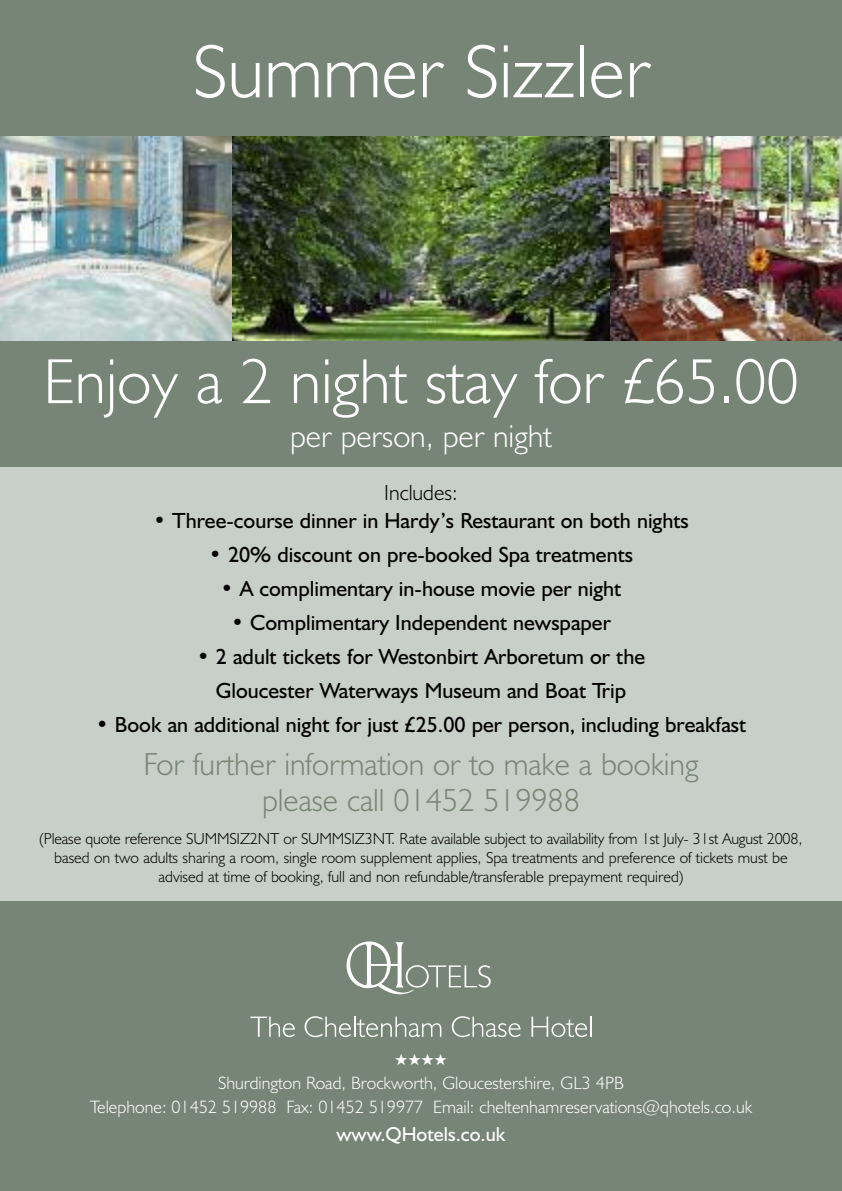
<style>
.page{position:relative;width:842px;height:1191px;background:#768575}
.page>*{position:absolute;margin:0;border:0;box-sizing:border-box;transform-origin:0 0}
.t1{font:300 76px "Humanist 521 BT";color:#fff}
.t2{font:300 64px "Humanist 521 BT";color:#fff}
.t3{font:300 32px/36px "Humanist 521 BT";color:#768575;text-align:center}
.t4{font:300 32px "Humanist 521 BT";color:#fff}
.t5{font:22px/34px "Humanist 521 BT";color:#000;text-align:center}
.t6{font:300 22px "Humanist 521 BT";color:#000}
.t7{font:20.2px "Humanist 521 BT";color:#fff}
.t8{font:300 18px/24px "Humanist 521 BT";color:#fff;text-align:center}
.t9{font:300 16px/19px "Humanist 521 BT";color:#000;text-align:center}
.t10{font:16px "Zapf Dingbats ITC";color:#fff}
</style>
<div class="page">
<div style="left:0;top:467px;width:842px;height:433px;background:#c8cec8"></div>
<img style="left:0;top:136px;width:232px;height:204px">
<img style="left:609px;top:136px;width:233px;height:204px">
<img style="left:232px;top:136px;width:377px;height:204px">
<svg style="left:347px;top:941px;width:144px;height:53px"></svg>
<svg style="left:250px;top:1016px;width:45px;height:21px"></svg>
<svg style="left:305px;top:1016px;width:136px;height:21px"></svg>
<svg style="left:452px;top:1016px;width:69px;height:21px"></svg>
<svg style="left:531px;top:1016px;width:56px;height:21px"></svg>
<hr style="left:590px;top:1016px;width:2px;height:20px;background:#fff">
<h1 class="t1" style="left:192px;top:45px;width:459px">Summer Sizzler</h1>
<h2 class="t2" style="left:43px;top:359px;width:757px">Enjoy a 2 night stay for £65.00</h2>
<h3 class="t4" style="left:290px;top:425px;width:263px">per person, per night</h3>
<p class="t6" style="left:384px;top:485px;width:75px">Includes:</p>
<p class="t5" style="left:153px;top:506px;width:537px">• Three-course dinner in Hardy’s Restaurant on both nights</p>
<p class="t5" style="left:209px;top:540px;width:426px">• 20% discount on pre-booked Spa treatments</p>
<p class="t5" style="left:221px;top:574px;width:402px">• A complimentary in-house movie per night</p>
<p class="t5" style="left:231px;top:608px;width:381px">• Complimentary Independent newspaper</p>
<p class="t5" style="left:197px;top:642px;width:450px">• 2 adult tickets for Westonbirt Arboretum or the<br>Gloucester Waterways Museum and Boat Trip</p>
<p class="t5" style="left:96px;top:710px;width:652px">• Book an additional night for just £25.00 per person, including breakfast</p>
<h3 class="t3" style="left:144px;top:749px;width:556px">For further information or to make a booking please call 01452 519988</h3>
<p class="t9" style="left:40px;top:830px;width:764px">(Please quote reference SUMMSIZ2NT or SUMMSIZ3NT. Rate available subject to availability from 1st July- 31st August 2008, based on two adults sharing a room, single room supplement applies, Spa treatments and preference of tickets must be advised at time of booking, full and non refundable/transferable prepayment required)</p>
<p class="t10" style="left:395px;top:1050px;width:54px">★★★★</p>
<p class="t8" style="left:90px;top:1073px;width:664px">Shurdington Road, Brockworth, Gloucestershire, GL3 4PB<br>Telephone: 01452 519988 Fax: 01452 519977 Email: cheltenhamreservations@qhotels.co.uk</p>
<p class="t7" style="left:336px;top:1127px;width:171px">www.QHotels.co.uk</p>
</div>
